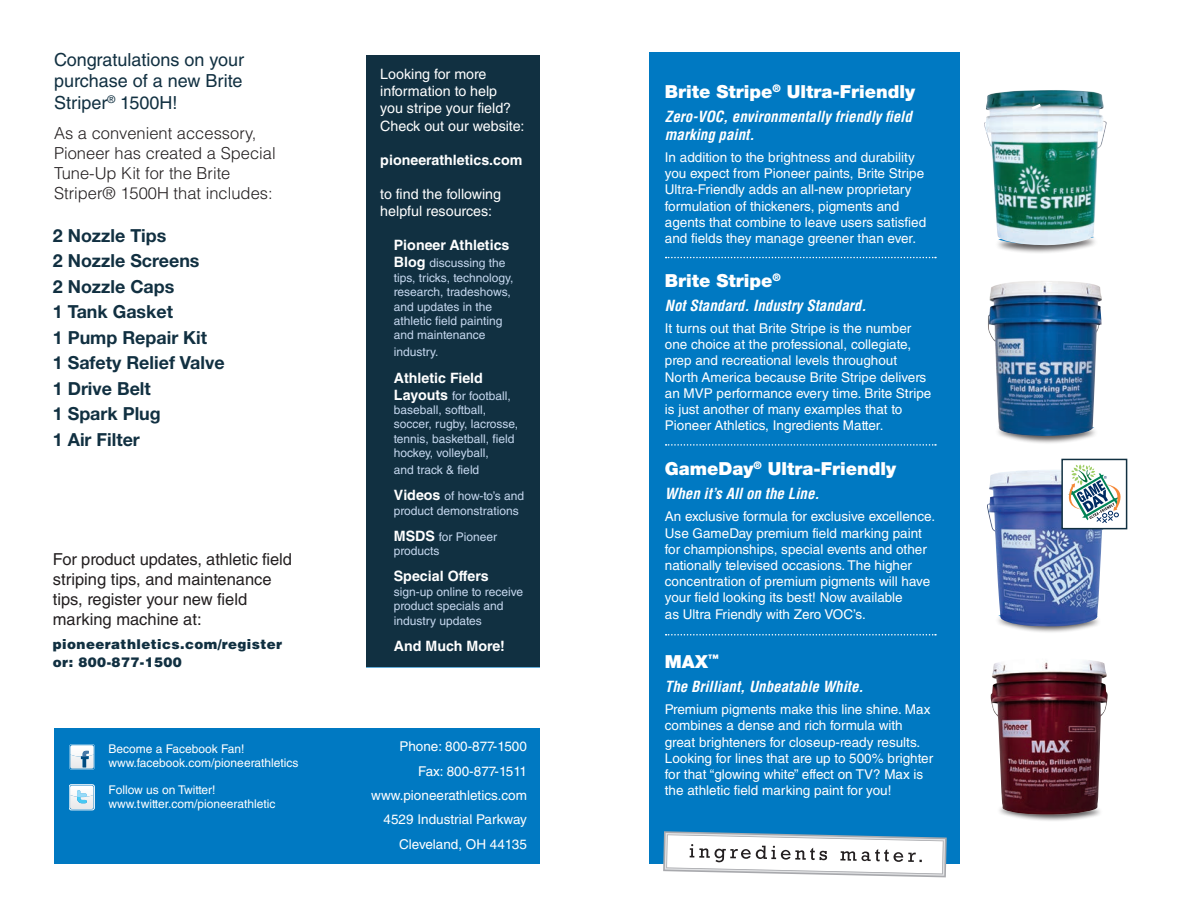
<style>
.page{position:relative;width:1188px;height:918px;background:#fff}
.page>*{position:absolute;margin:0;border:0;box-sizing:border-box;transform-origin:0 0}
.t1{font:700 18px/25.5px "Helvetica Neue LT Std";color:#113041}
.t2{font:900 18px "Helvetica Neue LT Std";color:#fff}
.t3{font:18px/21.6px "Helvetica LT Std";color:#113041;text-align:justify}
.t4{font:16.5px/19.8px "Helvetica LT Std";color:#231f20}
.t5{font:300 16.5px/19.8px "Helvetica LT Std";color:#231f20}
.t6{font:italic 700 condensed 15px/18px "Helvetica LT Std";color:#fff}
.t7{font:14.25px/17.1px "Helvetica LT Std";color:#fff}
.t8{font:700 14.25px "Helvetica LT Std";color:#fff}
.t9{font:13.5px/16.2px "Helvetica LT Std";color:#fff}
.t10{font:900 13.5px/18px "Helvetica LT Std";letter-spacing:.03em;color:#113041}
.t11{font:12px/14.4px "Helvetica LT Std";color:#c6d8ef}
.t12{font:12px/14.4px "Helvetica LT Std";color:#fff}
.s1{font-weight:700;font-size:14.25px;color:#fff}
.s2{font-style:inherit}
</style>
<div class="page">
<div style="left:54px;top:728px;width:486px;height:136px;background:#0079c2"></div>
<div style="left:69px;top:785px;width:26px;height:25px;border:1px solid #fff;border-radius:2px"></div>
<svg style="left:70px;top:786px;width:24px;height:23px"></svg>
<svg style="left:69px;top:744px;width:26px;height:26px"></svg>
<div style="left:367px;top:56px;width:173px;height:611px;background:#113041"></div>
<div style="left:996px;top:803px;width:107px;height:19px;background:#231f20;opacity:.75"></div>
<svg style="left:1000px;top:815px;width:100px;height:5px"></svg>
<svg style="left:1010px;top:627px;width:80px;height:5px"></svg>
<svg style="left:1002px;top:436px;width:91px;height:7px"></svg>
<div style="left:994px;top:233px;width:105px;height:21px;background:#231f20;opacity:.75"></div>
<svg style="left:998px;top:245px;width:96px;height:5px"></svg>
<img style="left:984px;top:90px;width:123px;height:155px">
<img style="left:988px;top:281px;width:114px;height:155px">
<img style="left:987px;top:470px;width:124px;height:157px">
<img style="left:991px;top:660px;width:117px;height:155px">
<svg style="left:1030px;top:102px;width:12px;height:14px"></svg>
<div style="left:1062px;top:459px;width:65px;height:70px;background:#fff"></div>
<svg style="left:1068px;top:464px;width:53px;height:59px"></svg>
<div style="left:1061px;top:459px;width:66px;height:70px;border:2px solid #113041"></div>
<div style="left:650px;top:53px;width:310px;height:811px;background:#0079c2"></div>
<svg style="left:663px;top:831px;width:284px;height:46px"></svg>
<svg style="left:666px;top:257px;width:270px;height:1px"></svg>
<svg style="left:666px;top:444px;width:270px;height:2px"></svg>
<svg style="left:666px;top:634px;width:270px;height:2px"></svg>
<h1 class="t3" style="left:54px;top:48px;width:192px">Congratulations on your purchase of a new Brite Striper<sup>®</sup> 1500H!</h1>
<p class="t5" style="left:54px;top:123px;width:223px">As a convenient accessory,<br>Pioneer has created a Special<br>Tune-Up Kit for the Brite<br>Striper® 1500H that includes:</p>
<h1 class="t1" style="left:53px;top:222px;width:173px">2 Nozzle Tips<br>2 Nozzle Screens<br>2 Nozzle Caps<br>1 Tank Gasket<br>1 Pump Repair Kit<br>1 Safety Relief Valve<br>1 Drive Belt<br>1 Spark Plug<br>1 Air Filter</h1>
<p class="t4" style="left:53px;top:550px;width:241px">For product updates, athletic field striping tips, and maintenance tips, register your new field marking machine at:</p>
<p class="t10" style="left:53px;top:635px;width:231px">pioneerathletics.com/register or: 800-877-1500</p>
<p class="t7" style="left:380px;top:66px;width:146px">Looking for more information to help<br>you stripe your field?<br>Check out our website:</p>
<p class="t8" style="left:380px;top:151px;width:144px">pioneerathletics.com</p>
<p class="t7" style="left:380px;top:185px;width:122px">to find the following helpful resources:</p>
<p class="t8" style="left:394px;top:237px;width:117px">Pioneer Athletics</p>
<p class="t11" style="left:394px;top:256px;width:121px"><span class="s1">Blog</span> discussing the tips, tricks, technology, research, tradeshows, and updates in the athletic field painting and maintenance</p>
<p class="t11" style="left:394px;top:345px;width:46px">industry.</p>
<p class="t8" style="left:394px;top:369px;width:91px">Athletic Field</p>
<p class="t11" style="left:394px;top:388px;width:126px"><span class="s1">Layouts</span> for football, baseball, softball, soccer, rugby, lacrosse, tennis, basketball, field hockey, volleyball,</p>
<p class="t11" style="left:394px;top:457px;width:132px;line-height:26.1px">and track &amp; field<br><span class="s1">Videos</span> of how-to’s and</p>
<p class="t11" style="left:394px;top:498px;width:127px;line-height:26.1px">product demonstrations<br><span class="s1">MSDS</span> for Pioneer</p>
<p class="t11" style="left:394px;top:544px;width:47px">products</p>
<p class="t8" style="left:394px;top:568px;width:96px">Special Offers</p>
<p class="t11" style="left:394px;top:584px;width:131px">sign-up online to receive product specials and industry updates</p>
<p class="t8" style="left:394px;top:637px;width:113px">And Much More!</p>
<p class="t12" style="left:108px;top:741px;width:192px">Become a Facebook Fan! www.facebook.com/pioneerathletics</p>
<p class="t9" style="left:371px;top:734px;width:157px;line-height:24.5px;text-align:right">Phone: 800-877-1500<br>Fax: 800-877-1511 www.pioneerathletics.com<br>4529 Industrial Parkway<br>Cleveland, OH 44135</p>
<p class="t12" style="left:108px;top:782px;width:169px"><span class="s2">F</span>ollow us on Twitter! www.twitter.com/pioneerathletic</p>
<h1 class="t2" style="left:665px;top:81px;width:252px">Brite Stripe<sup>®</sup> Ultra-Friendly</h1>
<p class="t6" style="left:665px;top:107px;width:249px">Zero-VOC, environmentally friendly field marking paint.</p>
<p class="t9" style="left:665px;top:149px;width:263px">In addition to the brightness and durability you expect from Pioneer paints, Brite Stripe Ultra-Friendly adds an all-new proprietary formulation of thickeners, pigments and agents that combine to leave users satisfied and fields they manage greener than ever.</p>
<h1 class="t2" style="left:665px;top:270px;width:118px">Brite Stripe<sup>®</sup></h1>
<p class="t6" style="left:665px;top:296px;width:203px">Not Standard. Industry Standard.</p>
<p class="t9" style="left:665px;top:320px;width:268px">It turns out that Brite Stripe is the number one choice at the professional, collegiate, prep and recreational levels throughout North America because Brite Stripe delivers an MVP performance every time. Brite Stripe is just another of many examples that to Pioneer Athletics, Ingredients Matter.</p>
<h1 class="t2" style="left:665px;top:458px;width:233px">GameDay<sup>®</sup> Ultra-Friendly</h1>
<p class="t6" style="left:665px;top:485px;width:156px">When it’s All on the Line.</p>
<p class="t9" style="left:665px;top:508px;width:272px">An exclusive formula for exclusive excellence.<br>Use GameDay premium field marking paint for championships, special events and other nationally televised occasions. The higher concentration of premium pigments will have your field looking its best! Now available<br>as Ultra Friendly with Zero VOC’s.</p>
<h1 class="t2" style="left:665px;top:651px;width:55px">MAX<sup>™</sup></h1>
<p class="t6" style="left:665px;top:678px;width:200px">The Brilliant, Unbeatable White.</p>
<p class="t9" style="left:665px;top:701px;width:270px">Premium pigments make this line shine. Max combines a dense and rich formula with great brighteners for closeup-ready results.<br>Looking for lines that are up to 500% brighter for that “glowing white” effect on TV? Max is the athletic field marking paint for you!</p>
</div>
